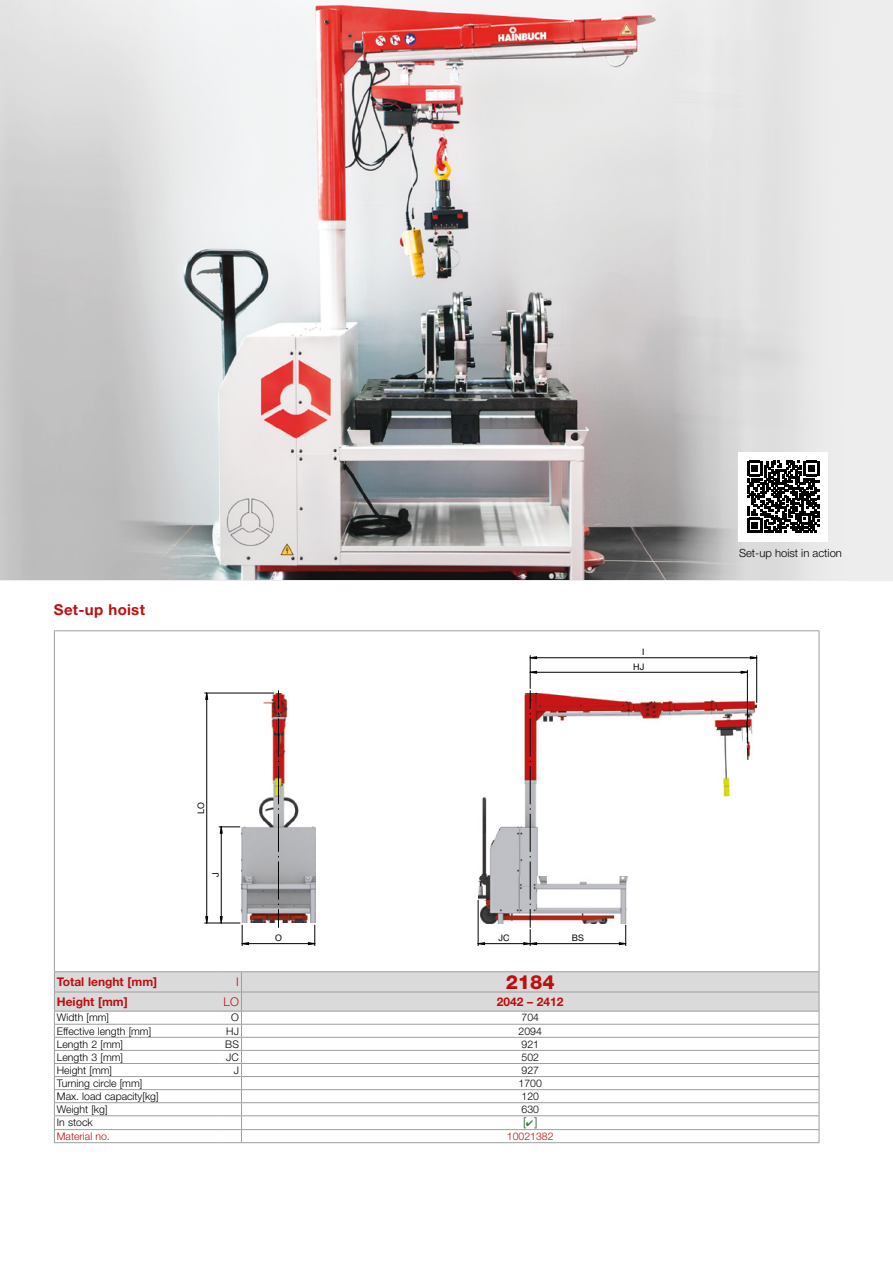
<style>
.page{position:relative;width:893px;height:1263px;background:#fff}
.page>*{position:absolute;margin:0;border:0;box-sizing:border-box;transform-origin:0 0}
.t1{font:800 19.5px "Helvetica Neue LT Pro";color:#c00d0e}
.t2{font:700 15px "Helvetica Neue LT Pro";letter-spacing:.02em;color:#c00d0e}
.t3{font:700 12px "Helvetica Neue LT Pro";color:#c00d0e}
.t4{font:300 12px "Helvetica Neue LT Pro";color:#c00d0e}
.t5{font:12px "Helvetica Neue LT Pro";color:#367d40}
.t6{font:300 11.25px "Helvetica Neue LT Pro";color:#000}
.t7{font:300 10.5px "Helvetica Neue LT Pro";color:#000}
.t8{font:300 10.5px "Helvetica Neue LT Pro";color:#c00d0e}
.t9{font:9px/14.5px "Helvetica Neue LT Com";color:#010202;text-align:right}
</style>
<div class="page">
<img style="left:0;top:0;width:877px;height:580px">
<hr style="left:54px;top:631px;width:1px;height:340px;background:#9d9d9c">
<hr style="left:54px;top:630px;width:765px;height:1px;background:#9d9d9c">
<hr style="left:819px;top:631px;width:1px;height:340px;background:#9d9d9c">
<hr style="left:756px;top:656px;width:1px;height:46px;background:#010202">
<hr style="left:530px;top:656px;width:1px;height:32px;background:#010202">
<hr style="left:205px;top:923px;width:35px;height:1px;background:#010202">
<hr style="left:205px;top:693px;width:69px;height:1px;background:#010202">
<svg style="left:242px;top:657px;width:515px;height:288px"></svg>
<svg style="left:206px;top:693px;width:2px;height:230px"></svg>
<svg style="left:219px;top:826px;width:24px;height:119px"></svg>
<svg style="left:530px;top:671px;width:217px;height:2px"></svg>
<svg style="left:478px;top:691px;width:59px;height:254px"></svg>
<svg style="left:278px;top:691px;width:1px;height:236px"></svg>
<div style="left:738px;top:452px;width:90px;height:90px;background:#fff"></div>
<svg style="left:747px;top:461px;width:72px;height:72px"></svg>
<svg style="left:54px;top:971px;width:766px;height:172px"></svg>
<h2 class="t2" style="left:54px;top:601px;width:92px">Set-up hoist</h2>
<p class="t9" style="left:633px;top:644px;width:13px">I<br>HJ</p>
<p class="t9" style="left:193px;top:814px;width:13px;rotate:-90deg">LO</p>
<p class="t9" style="left:208px;top:877px;width:6px;rotate:-90deg">J</p>
<p class="t9" style="left:275px;top:930px;width:8px">O</p>
<p class="t9" style="left:499px;top:930px;width:13px">JC</p>
<p class="t9" style="left:572px;top:930px;width:13px">BS</p>
<p class="t3" style="left:57px;top:974px;width:102px">Total lenght [mm]</p>
<p class="t4" style="left:236px;top:974px;width:4px">I</p>
<h1 class="t1" style="left:506px;top:970px;width:51px">2184</h1>
<p class="t3" style="left:57px;top:994px;width:72px">Height [mm]</p>
<p class="t4" style="left:223px;top:994px;width:17px">LO</p>
<p class="t3" style="left:497px;top:994px;width:68px">2042 – 2412</p>
<p class="t7" style="left:57px;top:1011px;width:54px">Width [mm]</p>
<p class="t7" style="left:231px;top:1011px;width:9px">O</p>
<p class="t7" style="left:521px;top:1011px;width:19px">704</p>
<p class="t7" style="left:57px;top:1024px;width:96px">Effective length [mm]</p>
<p class="t7" style="left:226px;top:1024px;width:14px">HJ</p>
<p class="t7" style="left:519px;top:1024px;width:25px">2094</p>
<p class="t7" style="left:57px;top:1037px;width:68px">Length 2 [mm]</p>
<p class="t7" style="left:225px;top:1037px;width:15px">BS</p>
<p class="t7" style="left:521px;top:1037px;width:19px">921</p>
<p class="t7" style="left:57px;top:1050px;width:68px">Length 3 [mm]</p>
<p class="t7" style="left:226px;top:1050px;width:14px">JC</p>
<p class="t7" style="left:521px;top:1050px;width:19px">502</p>
<p class="t7" style="left:57px;top:1063px;width:57px">Height [mm]</p>
<p class="t7" style="left:234px;top:1063px;width:7px">J</p>
<p class="t7" style="left:522px;top:1063px;width:19px">927</p>
<p class="t7" style="left:57px;top:1077px;width:87px">Turning circle [mm]</p>
<p class="t7" style="left:519px;top:1077px;width:25px">1700</p>
<p class="t7" style="left:57px;top:1090px;width:103px">Max. load capacity[kg]</p>
<p class="t7" style="left:522px;top:1090px;width:19px">120</p>
<p class="t7" style="left:57px;top:1103px;width:52px">Weight [kg]</p>
<p class="t7" style="left:522px;top:1103px;width:19px">630</p>
<p class="t7" style="left:57px;top:1116px;width:37px">In stock</p>
<p class="t5" style="left:523px;top:1114px;width:16px">[✔]</p>
<p class="t8" style="left:57px;top:1130px;width:55px">Material no.</p>
<p class="t8" style="left:507px;top:1130px;width:48px">10021382</p>
<p class="t6" style="left:739px;top:546px;width:104px">Set-up hoist in action</p>
</div>
